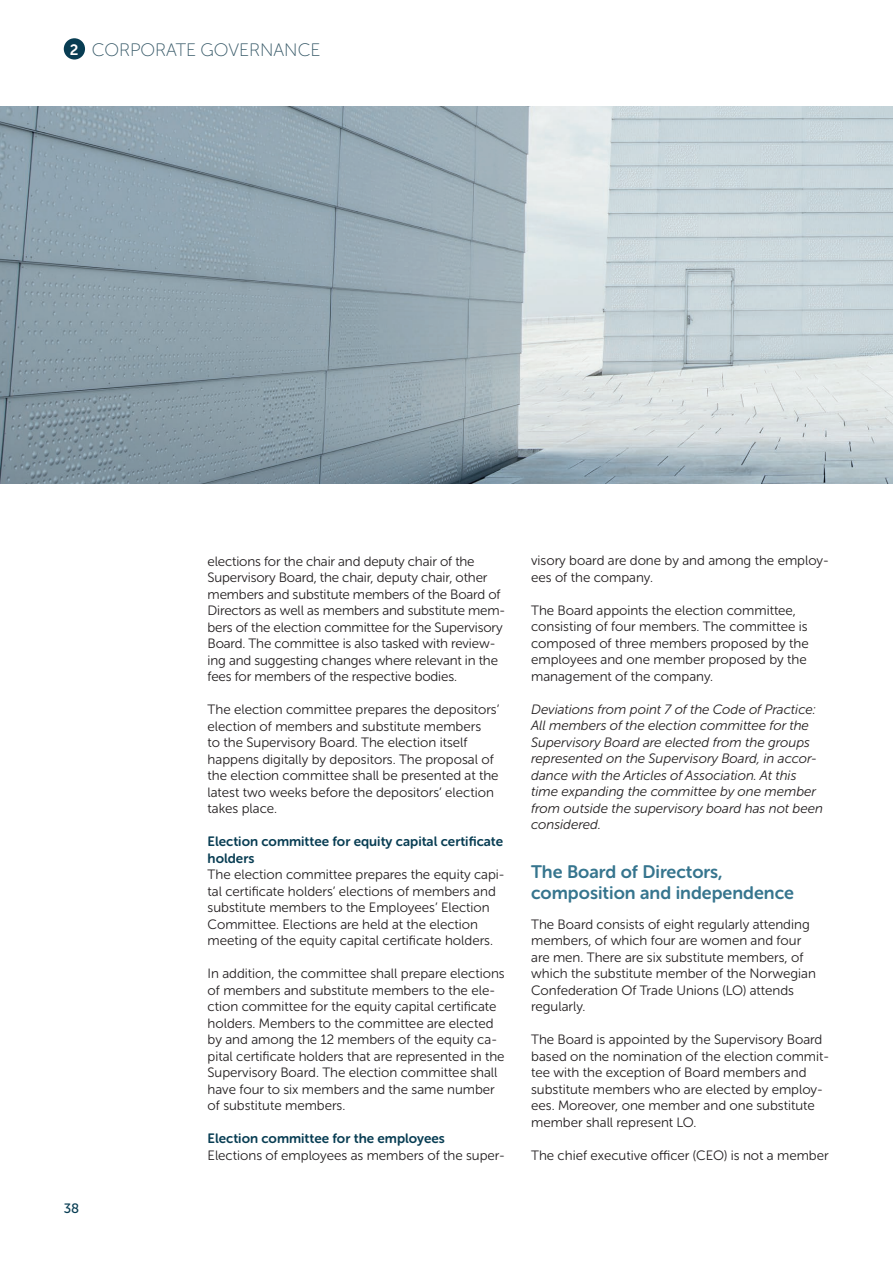
<style>
.page{position:relative;width:893px;height:1263px;background:#fff}
.page>*{position:absolute;margin:0;border:0;box-sizing:border-box;transform-origin:0 0}
.t1{font:18px/21px "Museo Sans Rounded 700";color:#36758e}
.t2{font:18px "Museo Sans Rounded 100";color:#335665}
.t3{font:13.5px/16.5px "Museo Sans Rounded 300";color:#231f20}
.t4{font:italic 13.5px/16.5px "Museo Sans Rounded 300";color:#231f20}
.t5{font:13.5px/16.5px "Museo Sans Rounded 700";color:#083d53}
.t6{font:13.5px "Museo Sans Rounded 500";color:#083d53}
.s1{font-family:"Museo Sans 700";font-size:15px;color:#fff}
</style>
<div class="page">
<div style="left:64px;top:38px;width:21px;height:22px;background:#083d53;border-radius:50%"></div>
<img style="left:0;top:106px;width:893px;height:377px">
<h1 class="t2" style="left:70px;top:40px;width:252px"><span class="s1">2</span> CORPORATE GOVERNANCE</h1>
<p class="t6" style="left:64px;top:1201px;width:17px">38</p>
<p class="t3" style="left:208px;top:553px;width:299px">elections for the chair and deputy chair of the Supervisory Board, the chair, deputy chair, other members and substitute members of the Board of Directors as well as members and substitute mem&shy;bers of the election committee for the Supervisory Board. The committee is also tasked with review&shy;ing and suggesting changes where relevant in the fees for members of the respective bodies.</p>
<p class="t3" style="left:208px;top:701px;width:293px">The election committee prepares the depositors’ election of members and substitute members<br>to the Supervisory Board. The election itself happens digitally by depositors. The proposal of the election committee shall be presented at the latest two weeks before the depositors’ election takes place.</p>
<p class="t5" style="left:208px;top:833px;width:297px">Election committee for equity capital certificate holders</p>
<p class="t3" style="left:208px;top:866px;width:299px">The election committee prepares the equity capi&shy;tal certificate holders’ elections of members and substitute members to the Employees’ Election Committee. Elections are held at the election meeting of the equity capital certificate holders.</p>
<p class="t3" style="left:208px;top:965px;width:299px">In addition, the committee shall prepare elections of members and substitute members to the ele&shy;ction committee for the equity capital certificate holders. Members to the committee are elected by and among the 12 members of the equity ca&shy;pital certificate holders that are represented in the Supervisory Board. The election committee shall have four to six members and the same number of substitute members.</p>
<p class="t5" style="left:208px;top:1130px;width:239px">Election committee for the employees</p>
<p class="t3" style="left:208px;top:1147px;width:299px">Elections of employees as members of the super-</p>
<p class="t3" style="left:531px;top:553px;width:299px">visory board are done by and among the employ&shy;ees of the company.</p>
<p class="t3" style="left:531px;top:602px;width:279px">The Board appoints the election committee, consisting of four members. The committee is composed of three members proposed by the employees and one member proposed by the management of the company.</p>
<p class="t4" style="left:531px;top:701px;width:293px">Deviations from point 7 of the Code of Practice:<br>All members of the election committee for the Supervisory Board are elected from the groups represented on the Supervisory Board, in accor&shy;dance with the Articles of Association. At this time expanding the committee by one member from outside the supervisory board has not been considered.</p>
<h1 class="t1" style="left:531px;top:862px;width:264px">The Board of Directors, composition and independence</h1>
<p class="t3" style="left:531px;top:916px;width:286px">The Board consists of eight regularly attending members, of which four are women and four are men. There are six substitute members, of which the substitute member of the Norwegian Confederation Of Trade Unions (LO) attends regularly.</p>
<p class="t3" style="left:531px;top:1031px;width:300px">The Board is appointed by the Supervisory Board based on the nomination of the election commit&shy;tee with the exception of Board members and substitute members who are elected by employ&shy;ees. Moreover, one member and one substitute member shall represent LO.</p>
<p class="t3" style="left:531px;top:1147px;width:299px">The chief executive officer (CEO) is not a member</p>
</div>
